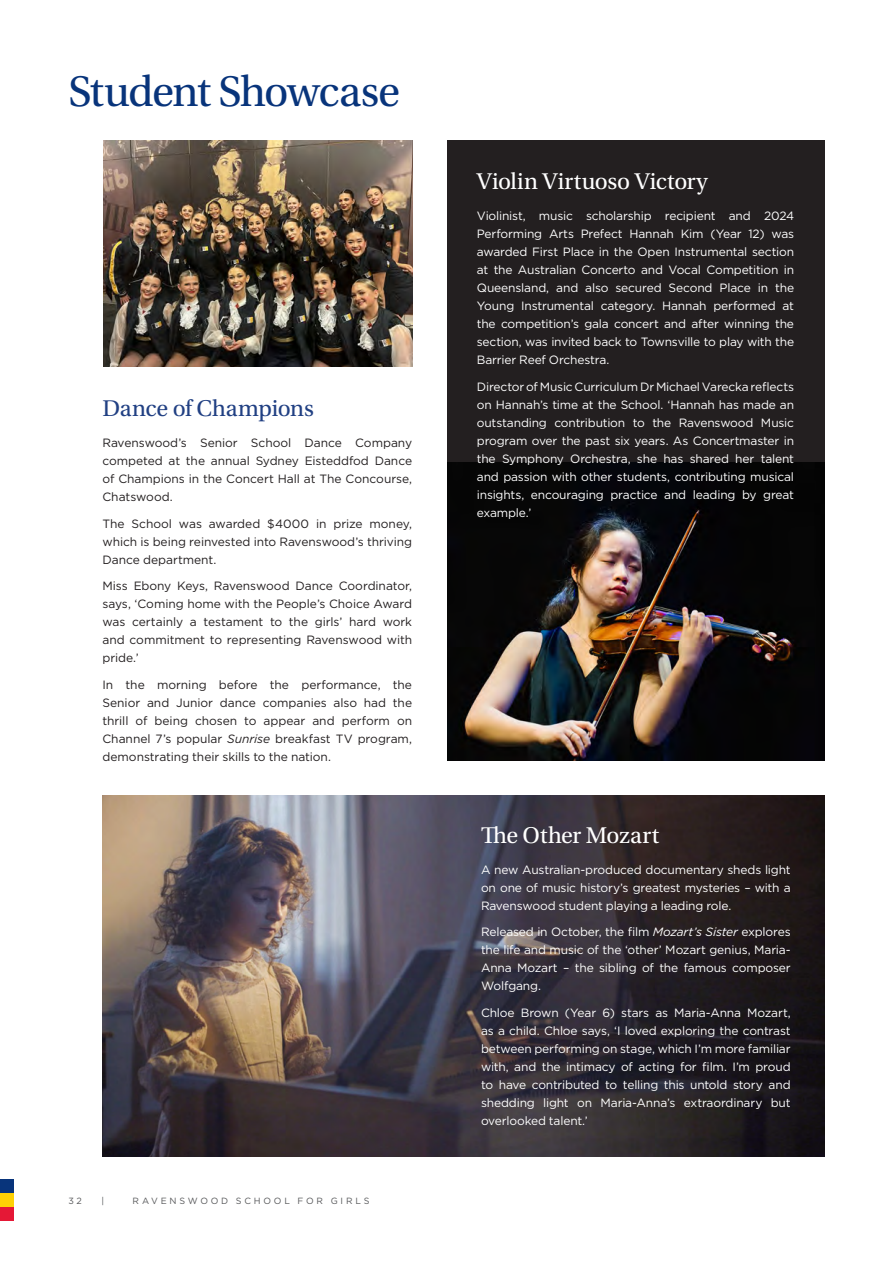
<style>
.page{position:relative;width:893px;height:1263px;background:#fff}
.page>*{position:absolute;margin:0;border:0;box-sizing:border-box;transform-origin:0 0}
.Community_H1{font:45px "Utopia Std";letter-spacing:-.03em;color:#08347b}
.Sub_Heading_-_Secondary{font:24px "Utopia Std";letter-spacing:.005em;color:#fff}
.Sub_Heading_-_Secondary-2{font:24px "Utopia Std";letter-spacing:-.02em;color:#214083}
.Main_body{font:12px/18px "Gotham";letter-spacing:-.015em;color:#fff;text-align:justify}
.Main_body-2{font:12px/18px "Gotham";letter-spacing:-.005em;color:#231f20;text-align:justify}
.t1{font:9px "Gotham";letter-spacing:.31em;color:#57585a}
.s1{font-style:italic}
</style>
<div class="page">
<img style="left:103px;top:795px;width:722px;height:362px">
<img style="left:104px;top:140px;width:308px;height:227px">
<div style="left:447px;top:140px;width:378px;height:621px;background:#231f20"></div>
<img style="left:447px;top:463px;width:378px;height:298px">
<div style="left:0;top:1207px;width:14px;height:14px;background:#e51836"></div>
<div style="left:0;top:1193px;width:14px;height:14px;background:#fed105"></div>
<div style="left:0;top:1179px;width:14px;height:14px;background:#08347b"></div>
<p class="Community_H1" style="left:69px;top:67px;width:333px">Student Showcase</p>
<p class="Sub_Heading_-_Secondary-2" style="left:102px;top:396px;width:213px">Dance of Champions</p>
<p class="Main_body-2" style="left:102px;top:434px;width:311px">Ravenswood’s Senior School Dance Company competed at the annual Sydney Eisteddfod Dance of Champions in the Concert Hall at The Concourse, Chatswood.</p>
<p class="Main_body-2" style="left:102px;top:514px;width:311px">The School was awarded $4000 in prize money, which is being reinvested into Ravenswood’s thriving Dance department.</p>
<p class="Main_body-2" style="left:102px;top:577px;width:311px">Miss Ebony Keys, Ravenswood Dance Coordinator, says, ‘Coming home with the People’s Choice Award was certainly a testament to the girls’ hard work and commitment to representing Ravenswood with pride.’</p>
<p class="Main_body-2" style="left:102px;top:675px;width:311px">In the morning before the performance, the Senior and Junior dance companies also had the thrill of being chosen to appear and perform on Channel 7’s popular <span class="s1">Sunrise</span> breakfast TV program, demonstrating their skills to the nation.</p>
<p class="t1" style="left:68px;top:1195px;width:15px">3 2</p>
<p class="t1" style="left:102px;top:1195px;width:4px">|</p>
<p class="t1" style="left:133px;top:1195px;width:238px">RAVENSWOOD SCHOOL FOR GIRLS</p>
<p class="Sub_Heading_-_Secondary" style="left:477px;top:169px;width:232px">Violin Virtuoso Victory</p>
<p class="Main_body" style="left:477px;top:207px;width:319px">Violinist, music scholarship recipient and 2024<br>Performing Arts Prefect Hannah Kim (Year 12) was awarded First Place in the Open Instrumental section at the Australian Concerto and Vocal Competition in Queensland, and also secured Second Place in the Young Instrumental category. Hannah performed at the competition’s gala concert and after winning the section, was invited back to Townsville to play with the Barrier Reef Orchestra.</p>
<p class="Main_body" style="left:477px;top:377px;width:319px">Director of Music Curriculum Dr Michael Varecka reflects on Hannah’s time at the School. ‘Hannah has made an outstanding contribution to the Ravenswood Music program over the past six years. As Concertmaster in the Symphony Orchestra, she has shared her talent and passion with other students, contributing musical insights, encouraging practice and leading by great example.’</p>
<p class="Sub_Heading_-_Secondary" style="left:481px;top:822px;width:180px">The Other Mozart</p>
<p class="Main_body" style="left:481px;top:860px;width:311px">A new Australian-produced documentary sheds light on one of music history’s greatest mysteries – with a Ravenswood student playing a leading role.</p>
<p class="Main_body" style="left:481px;top:923px;width:311px">Released in October, the film <span class="s1">Mozart’s Sister</span> explores the life and music of the ‘other’ Mozart genius, Maria-Anna Mozart – the sibling of the famous composer Wolfgang.</p>
<p class="Main_body" style="left:481px;top:1003px;width:311px">Chloe Brown (Year 6) stars as Maria-Anna Mozart, as a child. Chloe says, ‘I loved exploring the contrast between performing on stage, which I’m more familiar with, and the intimacy of acting for film. I’m proud to have contributed to telling this untold story and shedding light on Maria-Anna’s extraordinary but overlooked talent.’</p>
</div>
